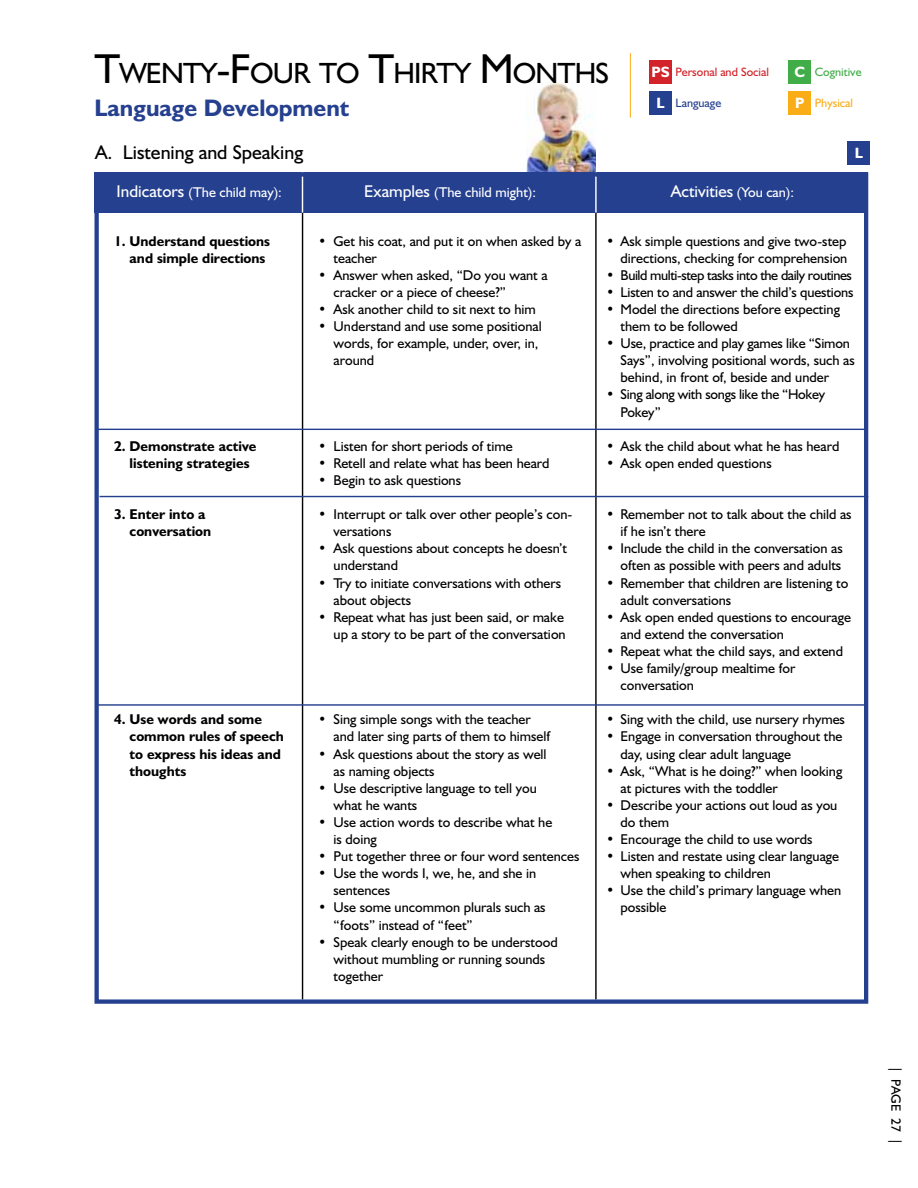
<style>
.page{position:relative;width:918px;height:1188px;background:#fff}
.page>*{position:absolute;margin:0;border:0;box-sizing:border-box;transform-origin:0 0}
.t1{font:29.4px "Humanist 521 BT";letter-spacing:-.03em;color:#000}
.t2{font:700 24px "Humanist 521 BT";color:#25408f}
.t3{font:19.95px "Humanist 521 BT";color:#000}
.t4{font:17.1px "Humanist 521 BT";color:#fff}
.t5{font:700 15px/30.8px "Humanist 521 BT";color:#fff;text-align:center}
.t6{font:14.25px/17.1px "Humanist 521 BT";color:#000}
.t7{font:700 14.25px/17.1px "Humanist 521 BT";color:#000}
.t8{font:14.25px "Humanist 521 BT";color:#fff}
.t9{font:14.25px "Humanist 521 BT";letter-spacing:-.03em;color:#000}
.t10{font:14.25px/17.1px "Humanist 521 BT";letter-spacing:-.02em;color:#000}
.t11{font:13.5px "Humanist 521 BT";color:#000}
.t12{font:12.15px "Humanist 521 BT";color:#d2232a}
.t13{font:12.15px "Humanist 521 BT";color:#41ad49}
.t14{font:12.15px "Humanist 521 BT";color:#25408f}
.t15{font:12.15px "Humanist 521 BT";color:#fbad18}
.s1{font-size:42px}
.s2{font-size:17.1px}
.s3{font-size:14.25px}
</style>
<div class="page">
<div style="left:649px;top:61px;width:23px;height:23px;background:#d2232a"></div>
<div style="left:649px;top:91px;width:23px;height:24px;background:#25408f"></div>
<div style="left:788px;top:61px;width:23px;height:23px;background:#41ad49"></div>
<div style="left:788px;top:91px;width:23px;height:24px;background:#fbad18"></div>
<hr style="left:630px;top:53px;width:1px;height:65px;background:#fbad18">
<img style="left:526px;top:82px;width:70px;height:90px">
<div style="left:94px;top:172px;width:774px;height:41px;background:#25408f"></div>
<hr style="left:302px;top:213px;width:1px;height:786px;background:#000">
<hr style="left:595px;top:213px;width:2px;height:786px;background:#000">
<hr style="left:302px;top:172px;width:1px;height:41px;background:#fff">
<hr style="left:595px;top:172px;width:2px;height:41px;background:#fff">
<div style="left:848px;top:141px;width:22px;height:23px;background:#25408f"></div>
<hr style="left:97px;top:429px;width:769px;height:1px;background:#25408f">
<hr style="left:99px;top:496px;width:769px;height:1px;background:#25408f">
<hr style="left:97px;top:704px;width:769px;height:2px;background:#25408f">
<div style="left:95px;top:172px;width:773px;height:832px;border:4px solid #25408f"></div>
<h1 class="t1" style="left:94px;top:55px;width:516px"><span class="s1">T</span>WENTY<span class="s1">-F</span>OUR TO <span class="s1">T</span>HIRTY <span class="s1">M</span>ONTHS</h1>
<h2 class="t2" style="left:94px;top:93px;width:256px">Language Development</h2>
<p class="t5" style="left:651px;top:56px;width:20px">PS<br>L</p>
<p class="t12" style="left:676px;top:65px;width:95px">Personal and Social</p>
<p class="t14" style="left:676px;top:95px;width:47px">Language</p>
<p class="t5" style="left:795px;top:56px;width:12px">C</p>
<p class="t5" style="left:795px;top:87px;width:11px">P</p>
<p class="t13" style="left:815px;top:65px;width:48px">Cognitive</p>
<p class="t15" style="left:815px;top:95px;width:40px">Physical</p>
<h3 class="t3" style="left:95px;top:140px;width:210px">A. Listening and Speaking</h3>
<p class="t5" style="left:855px;top:137px;width:10px">L</p>
<p class="t8" style="left:117px;top:183px;width:167px"><span class="s2">Indicators</span> (The child may):</p>
<p class="t8" style="left:364px;top:183px;width:173px"><span class="s2">Examples</span> (The child might):</p>
<p class="t4" style="left:671px;top:180px;width:125px">Activities <span class="s3">(You can):</span></p>
<p class="t7" style="left:130px;top:232px;width:142px;text-indent:-15px">1. Understand questions and simple directions</p>
<p class="t7" style="left:130px;top:437px;width:128px;text-indent:-15px">2. Demonstrate active listening strategies</p>
<p class="t7" style="left:130px;top:505px;width:83px;text-indent:-15px">3. Enter into a conversation</p>
<p class="t7" style="left:130px;top:711px;width:156px;text-indent:-15px">4. Use words and some common rules of speech to express his ideas and thoughts</p>
<p class="t6" style="left:334px;top:232px;width:249px;text-indent:-15px">• Get his coat, and put it on when asked by a teacher</p>
<p class="t6" style="left:334px;top:266px;width:216px;text-indent:-15px">• Answer when asked, “Do you want a cracker or a piece of cheese?”</p>
<p class="t6" style="left:318px;top:300px;width:219px">• Ask another child to sit next to him</p>
<p class="t6" style="left:334px;top:317px;width:210px;text-indent:-15px">• Understand and use some positional words, for example, under, over, in, around</p>
<p class="t6" style="left:318px;top:437px;width:196px">• Listen for short periods of time</p>
<p class="t6" style="left:318px;top:454px;width:233px">• Retell and relate what has been heard</p>
<p class="t6" style="left:318px;top:471px;width:144px">• Begin to ask questions</p>
<p class="t6" style="left:334px;top:505px;width:240px;text-indent:-15px">• Interrupt or talk over other people’s con&shy;versations</p>
<p class="t6" style="left:334px;top:540px;width:235px;text-indent:-15px">• Ask questions about concepts he doesn’t understand</p>
<p class="t6" style="left:334px;top:574px;width:229px;text-indent:-15px">• Try to initiate conversations with others about objects</p>
<p class="t6" style="left:318px;top:608px;width:249px;text-align:right">• Repeat what has just been said, or make up a story to be part of the conversation</p>
<p class="t6" style="left:334px;top:711px;width:218px;text-indent:-15px">• Sing simple songs with the teacher and later sing parts of them to himself</p>
<p class="t6" style="left:334px;top:745px;width:215px;text-indent:-15px">• Ask questions about the story as well as naming objects</p>
<p class="t6" style="left:334px;top:779px;width:205px;text-indent:-15px">• Use descriptive language to tell you what he wants</p>
<p class="t6" style="left:334px;top:813px;width:220px;text-indent:-15px">• Use action words to describe what he is doing</p>
<p class="t6" style="left:318px;top:847px;width:263px">• Put together three or four word sentences</p>
<p class="t6" style="left:334px;top:865px;width:204px;text-indent:-15px">• Use the words I, we, he, and she in sentences</p>
<p class="t6" style="left:334px;top:899px;width:214px;text-indent:-15px">• Use some uncommon plurals such as “foots” instead of “feet”</p>
<p class="t6" style="left:334px;top:933px;width:226px;text-indent:-15px">• Speak clearly enough to be understood without mumbling or running sounds together</p>
<p class="t6" style="left:606px;top:232px;width:243px;text-align:right">• Ask simple questions and give two-step directions, checking for comprehension</p>
<p class="t9" style="left:606px;top:266px;width:247px">• Build multi-step tasks into the daily routines</p>
<p class="t6" style="left:606px;top:283px;width:249px">• Listen to and answer the child’s questions</p>
<p class="t6" style="left:621px;top:300px;width:221px;text-indent:-14px">• Model the directions before expecting them to be followed</p>
<p class="t6" style="left:621px;top:334px;width:236px;text-indent:-14px">• Use, practice and play games like “Simon<br>Says”, involving positional words, such as behind, in front of, beside and under</p>
<p class="t10" style="left:621px;top:386px;width:206px;text-indent:-14px">• Sing along with songs like the “Hokey<br>Pokey”</p>
<p class="t6" style="left:606px;top:437px;width:235px">• Ask the child about what he has heard</p>
<p class="t6" style="left:606px;top:454px;width:167px">• Ask open ended questions</p>
<p class="t6" style="left:621px;top:505px;width:233px;text-indent:-14px">• Remember not to talk about the child as if he isn’t there</p>
<p class="t6" style="left:606px;top:540px;width:238px;text-align:right">• Include the child in the conversation as often as possible with peers and adults</p>
<p class="t6" style="left:621px;top:574px;width:229px;text-indent:-14px">• Remember that children are listening to adult conversations</p>
<p class="t6" style="left:621px;top:608px;width:232px;text-indent:-14px">• Ask open ended questions to encourage and extend the conversation</p>
<p class="t6" style="left:606px;top:642px;width:238px">• Repeat what the child says, and extend</p>
<p class="t6" style="left:621px;top:659px;width:176px;text-indent:-14px">• Use family/group mealtime for conversation</p>
<p class="t6" style="left:606px;top:711px;width:240px">• Sing with the child, use nursery rhymes</p>
<p class="t6" style="left:621px;top:728px;width:224px;text-indent:-14px">• Engage in conversation throughout the day, using clear adult language</p>
<p class="t6" style="left:621px;top:762px;width:223px;text-indent:-14px">• Ask, “What is he doing?” when looking at pictures with the toddler</p>
<p class="t6" style="left:621px;top:796px;width:218px;text-indent:-14px">• Describe your actions out loud as you do them</p>
<p class="t6" style="left:606px;top:830px;width:208px">• Encourage the child to use words</p>
<p class="t6" style="left:621px;top:847px;width:220px;text-indent:-14px">• Listen and restate using clear language when speaking to children</p>
<p class="t6" style="left:621px;top:882px;width:222px;text-indent:-14px">• Use the child’s primary language when possible</p>
<p class="t11" style="left:904px;top:1066px;width:81px;rotate:90deg">| PAGE 27 |</p>
</div>
